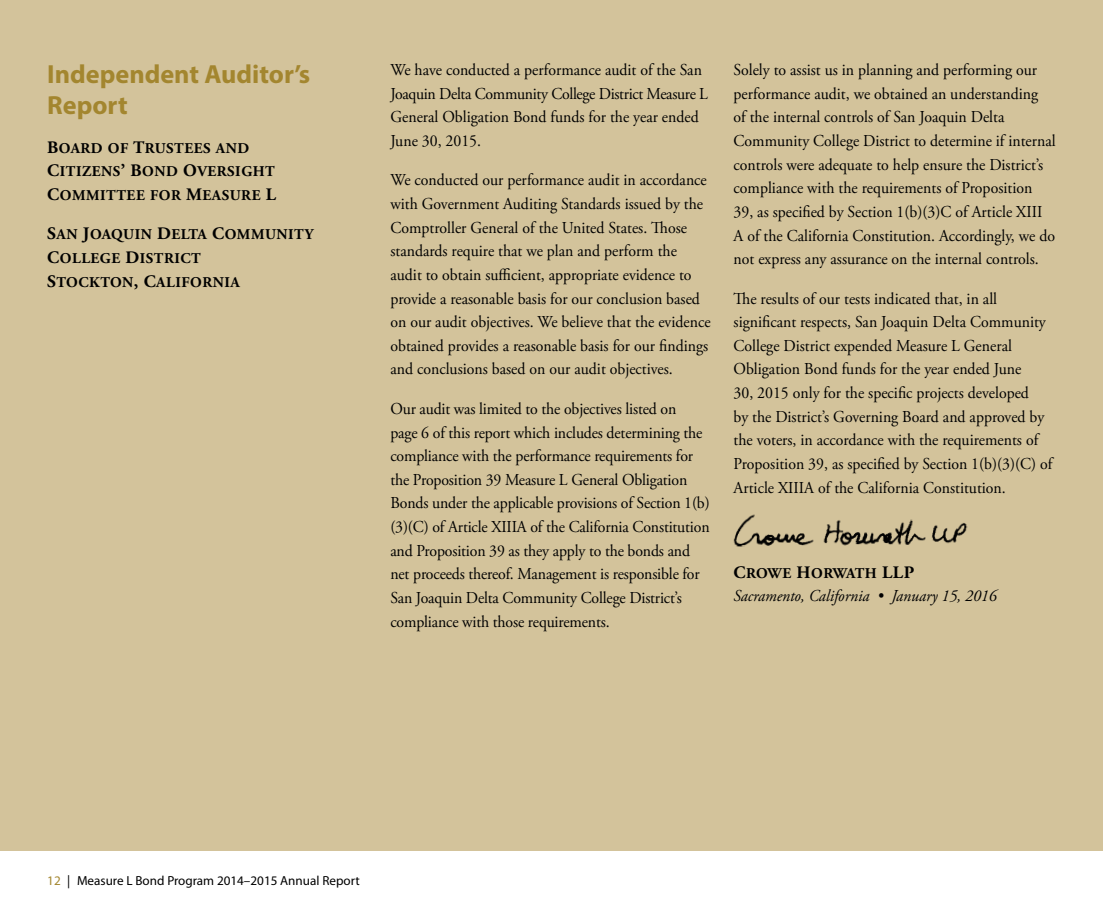
<style>
.page{position:relative;width:1103px;height:914px;background:#fff}
.page>*{position:absolute;margin:0;border:0;box-sizing:border-box;transform-origin:0 0}
.t1{font:700 26.25px/31.5px "Myriad Pro";color:#a3862f}
.t2{font:16.62px/23.6px "Adobe Garamond Pro";color:#000;scale:.95 1}
.t3{font:italic 16.62px "Adobe Garamond Pro";color:#000;scale:.95 1}
.t4{font:14.88px/23.6px "Adobe Garamond Pro Bold SC850";letter-spacing:.035em;color:#000}
.t5{font:13.12px "Myriad Pro";color:#000}
.s1{font-size:17.5px}
.s2{color:#a3862f}
</style>
<div class="page">
<div style="left:0;top:0;width:1102px;height:850px;background:#d3c39b"></div>
<img style="left:733px;top:514px;width:234px;height:33px">
<h1 class="t1" style="left:47px;top:57px;width:264px">Independent Auditor’s<br>Report</h1>
<p class="t4" style="left:47px;top:136px;width:36px"><span class="s1">B</span>OARD</p>
<p class="t4" style="left:47px;top:136px;width:230px;text-indent:61px">OF <span class="s1">T</span>RUSTEES AND<br><span class="s1">C</span>ITIZENS<span class="s1">’ B</span>OND <span class="s1">O</span>VERSIGHT<br><span class="s1">C</span>OMMITTEE FOR <span class="s1">M</span>EASURE <span class="s1">L</span></p>
<p class="t4" style="left:47px;top:223px;width:267px"><span class="s1">S</span>AN <span class="s1">J</span>OAQUIN <span class="s1">D</span>ELTA <span class="s1">C</span>OMMUNITY<br><span class="s1">C</span>OLLEGE <span class="s1">D</span>ISTRICT<br><span class="s1">S</span>TOCKTON<span class="s1">, C</span>ALIFORNIA</p>
<p class="t2" style="left:390px;top:59px;width:336px">We have conducted a performance audit of the San Joaquin Delta Community College District Measure L General Obligation Bond funds for the year ended June 30, 2015.</p>
<p class="t2" style="left:390px;top:169px;width:338px">We conducted our performance audit in accordance with Government Auditing Standards issued by the Comptroller General of the United States. Those standards require that we plan and perform the audit to obtain sufficient, appropriate evidence to provide a reasonable basis for our conclusion based on our audit objectives. We believe that the evidence obtained provides a reasonable basis for our findings and conclusions based on our audit objectives.</p>
<p class="t2" style="left:390px;top:397px;width:337px">Our audit was limited to the objectives listed on<br>page 6 of this report which includes determining the compliance with the performance requirements for the Proposition 39 Measure L General Obligation Bonds under the applicable provisions of Section 1(b) (3)(C) of Article XIIIA of the California Constitution and Proposition 39 as they apply to the bonds and net proceeds thereof. Management is responsible for San Joaquin Delta Community College District’s compliance with those requirements.</p>
<p class="t2" style="left:733px;top:59px;width:340px">Solely to assist us in planning and performing our performance audit, we obtained an understanding<br>of the internal controls of San Joaquin Delta Community College District to determine if internal controls were adequate to help ensure the District’s compliance with the requirements of Proposition 39, as specified by Section 1(b)(3)C of Article XIII A of the California Constitution. Accordingly, we do not express any assurance on the internal controls.</p>
<p class="t2" style="left:733px;top:287px;width:337px">The results of our tests indicated that, in all significant respects, San Joaquin Delta Community College District expended Measure L General Obligation Bond funds for the year ended June<br>30, 2015 only for the specific projects developed<br>by the District’s Governing Board and approved by the voters, in accordance with the requirements of Proposition 39, as specified by Section 1(b)(3)(C) of Article XIIIA of the California Constitution.</p>
<p class="t4" style="left:733px;top:561px;width:160px"><span class="s1">C</span>ROWE <span class="s1">H</span>ORWATH <span class="s1">LLP</span></p>
<p class="t3" style="left:733px;top:586px;width:278px">Sacramento, California • January 15, 2016</p>
<p class="t5" style="left:47px;top:873px;width:314px"><span class="s2">12</span> | Measure L Bond Program 2014–2015 Annual Report</p>
</div>
